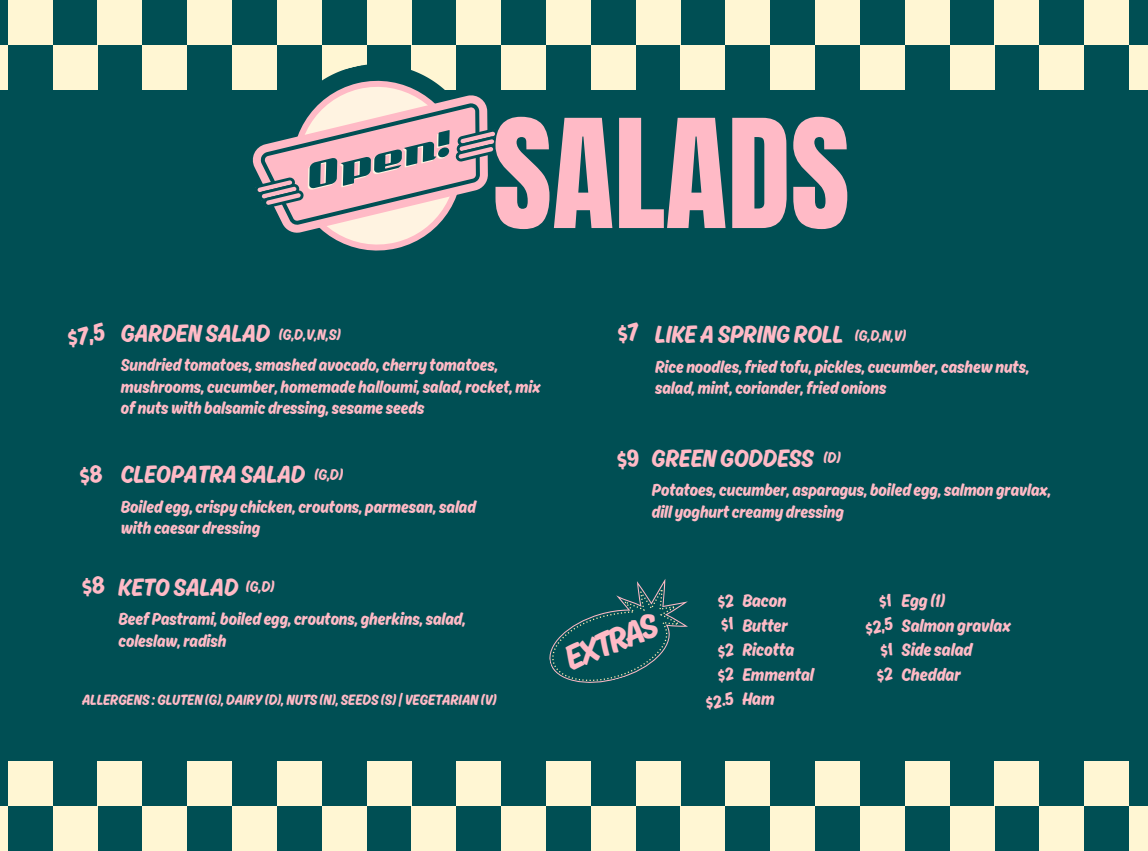
<style>
.page{position:relative;width:1148px;height:851px;background:#fff}
.page>*{position:absolute;margin:0;border:0;box-sizing:border-box;transform-origin:0 0}
.t1{font:128.25px "Anton";color:#ffbac6}
.t2{font:36.45px "Ahkio";color:#ffbac6}
.t3{font:25.95px "Ahkio";color:#ffbac6}
.t4{font:18.9px/24.3px "Ahkio";color:#ffbac6}
.t5{font:18.15px/21.5px "Ahkio";color:#ffbac6}
.t6{font:16.2px "Ahkio";color:#ffbac6}
.t7{font:15.6px "Ahkio";color:#ffbac6}
</style>
<div class="page">
<div style="left:0;top:0;width:1148px;height:850px;background:#004f54"></div>
<div style="left:815px;top:761px;width:45px;height:45px;background:#fff6d3"></div>
<div style="left:635px;top:761px;width:45px;height:45px;background:#fff6d3"></div>
<div style="left:770px;top:806px;width:45px;height:44px;background:#fff6d3"></div>
<div style="left:860px;top:806px;width:44px;height:44px;background:#fff6d3"></div>
<div style="left:725px;top:761px;width:45px;height:45px;background:#fff6d3"></div>
<div style="left:680px;top:806px;width:45px;height:44px;background:#fff6d3"></div>
<div style="left:1084px;top:761px;width:45px;height:45px;background:#fff6d3"></div>
<div style="left:904px;top:761px;width:45px;height:45px;background:#fff6d3"></div>
<div style="left:1039px;top:806px;width:45px;height:44px;background:#fff6d3"></div>
<div style="left:1129px;top:806px;width:19px;height:44px;background:#fff6d3"></div>
<div style="left:994px;top:761px;width:45px;height:45px;background:#fff6d3"></div>
<div style="left:949px;top:806px;width:45px;height:44px;background:#fff6d3"></div>
<div style="left:546px;top:761px;width:45px;height:45px;background:#fff6d3"></div>
<div style="left:366px;top:761px;width:45px;height:45px;background:#fff6d3"></div>
<div style="left:501px;top:806px;width:45px;height:44px;background:#fff6d3"></div>
<div style="left:591px;top:806px;width:44px;height:44px;background:#fff6d3"></div>
<div style="left:456px;top:761px;width:45px;height:45px;background:#fff6d3"></div>
<div style="left:411px;top:806px;width:45px;height:44px;background:#fff6d3"></div>
<div style="left:277px;top:761px;width:45px;height:45px;background:#fff6d3"></div>
<div style="left:97px;top:761px;width:45px;height:45px;background:#fff6d3"></div>
<div style="left:232px;top:806px;width:45px;height:44px;background:#fff6d3"></div>
<div style="left:322px;top:806px;width:44px;height:44px;background:#fff6d3"></div>
<div style="left:187px;top:761px;width:45px;height:45px;background:#fff6d3"></div>
<div style="left:142px;top:806px;width:45px;height:44px;background:#fff6d3"></div>
<div style="left:8px;top:761px;width:45px;height:45px;background:#fff6d3"></div>
<div style="left:0;top:806px;width:8px;height:44px;background:#fff6d3"></div>
<div style="left:53px;top:806px;width:44px;height:44px;background:#fff6d3"></div>
<div style="left:815px;top:0;width:45px;height:45px;background:#fff6d3"></div>
<div style="left:635px;top:0;width:45px;height:45px;background:#fff6d3"></div>
<div style="left:770px;top:45px;width:45px;height:45px;background:#fff6d3"></div>
<div style="left:860px;top:45px;width:44px;height:45px;background:#fff6d3"></div>
<div style="left:725px;top:0;width:45px;height:45px;background:#fff6d3"></div>
<div style="left:680px;top:45px;width:45px;height:45px;background:#fff6d3"></div>
<div style="left:1084px;top:0;width:45px;height:45px;background:#fff6d3"></div>
<div style="left:904px;top:0;width:45px;height:45px;background:#fff6d3"></div>
<div style="left:1039px;top:45px;width:45px;height:45px;background:#fff6d3"></div>
<div style="left:1129px;top:45px;width:19px;height:45px;background:#fff6d3"></div>
<div style="left:994px;top:0;width:45px;height:45px;background:#fff6d3"></div>
<div style="left:949px;top:45px;width:45px;height:45px;background:#fff6d3"></div>
<div style="left:546px;top:0;width:45px;height:45px;background:#fff6d3"></div>
<div style="left:366px;top:0;width:45px;height:45px;background:#fff6d3"></div>
<div style="left:501px;top:45px;width:45px;height:45px;background:#fff6d3"></div>
<div style="left:591px;top:45px;width:44px;height:45px;background:#fff6d3"></div>
<div style="left:456px;top:0;width:45px;height:45px;background:#fff6d3"></div>
<div style="left:277px;top:0;width:45px;height:45px;background:#fff6d3"></div>
<div style="left:97px;top:0;width:45px;height:45px;background:#fff6d3"></div>
<div style="left:232px;top:45px;width:45px;height:45px;background:#fff6d3"></div>
<div style="left:187px;top:0;width:45px;height:45px;background:#fff6d3"></div>
<div style="left:142px;top:45px;width:45px;height:45px;background:#fff6d3"></div>
<div style="left:8px;top:0;width:45px;height:45px;background:#fff6d3"></div>
<div style="left:0;top:45px;width:8px;height:45px;background:#fff6d3"></div>
<div style="left:53px;top:45px;width:44px;height:45px;background:#fff6d3"></div>
<svg style="left:322px;top:43px;width:134px;height:20px;fill:#fff6d3"></svg>
<svg style="left:322px;top:63px;width:134px;height:15px"></svg>
<svg style="left:252px;top:78px;width:243px;height:173px"></svg>
<svg style="left:549px;top:579px;width:139px;height:104px"></svg>
<p class="t1" style="left:493px;top:82px;width:358px">SALADS</p>
<p class="t3" style="left:63px;top:324px;width:40px;rotate:-14deg">$7,5</p>
<h1 class="t6" style="left:279px;top:325px;width:64px">(G,D,V,N,S)</h1>
<p class="t3" style="left:121px;top:317px;width:151px">GARDEN SALAD</p>
<p class="t5" style="left:121px;top:354px;width:421px">Sundried tomatoes, smashed avocado, cherry tomatoes, mushrooms, cucumber, homemade halloumi, salad,rocket, mix of nutswith balsamic dressing, sesame seeds</p>
<p class="t3" style="left:121px;top:459px;width:186px">CLEOPATRA SALAD</p>
<h4 class="t5" style="left:121px;top:495px;width:356px">Boiled egg, crispy chicken, croutons, parmesan, salad with caesar dressing</h4>
<h6 class="t6" style="left:314px;top:464px;width:30px">(G,D)</h6>
<h4 class="t3" style="left:655px;top:319px;width:190px">LIKE A SPRING ROLL</h4>
<h6 class="t6" style="left:854px;top:326px;width:53px">(G,D,N,V)</h6>
<h5 class="t5" style="left:655px;top:355px;width:376px">Rice noodles,fried tofu, pickles, cucumber, cashewnuts, salad, mint, coriander,fried onions</h5>
<h4 class="t3" style="left:651px;top:442px;width:164px">GREEN GODDESS</h4>
<h6 class="t6" style="left:823px;top:448px;width:19px">(D)</h6>
<h5 class="t5" style="left:652px;top:479px;width:401px">Potatoes, cucumber, asparagus, boiled egg, salmon gravlax, dill yoghurt creamy dressing</h5>
<h5 class="t3" style="left:118px;top:571px;width:121px">KETO SALAD</h5>
<h5 class="t6" style="left:246px;top:577px;width:30px">(G,D)</h5>
<h4 class="t4" style="left:742px;top:588px;width:73px">Bacon<br>Butter<br>Ricotta<br>Emmental<br>Ham</h4>
<p class="t4" style="left:901px;top:588px;width:111px">Egg (1)<br>Salmon gravlax<br>Side salad<br>Cheddar</p>
<h5 class="t2" style="left:558px;top:639px;width:98px;rotate:-22deg">EXTRAS</h5>
<h5 class="t5" style="left:118px;top:608px;width:349px">Beef Pastrami, boiled egg, croutons, gherkins, salad, coleslaw,radish</h5>
<h6 class="t4" style="left:862px;top:617px;width:30px;rotate:-14deg">$2,5</h6>
<h5 class="t7" style="left:82px;top:690px;width:416px">ALLERGENS : GLUTEN (G), DAIRY (D), NUTS (N), SEEDS (S) | VEGETARIAN (V)</h5>
<h5 class="t4" style="left:702px;top:692px;width:30px;rotate:-14deg">$2.5</h5>
</div>
